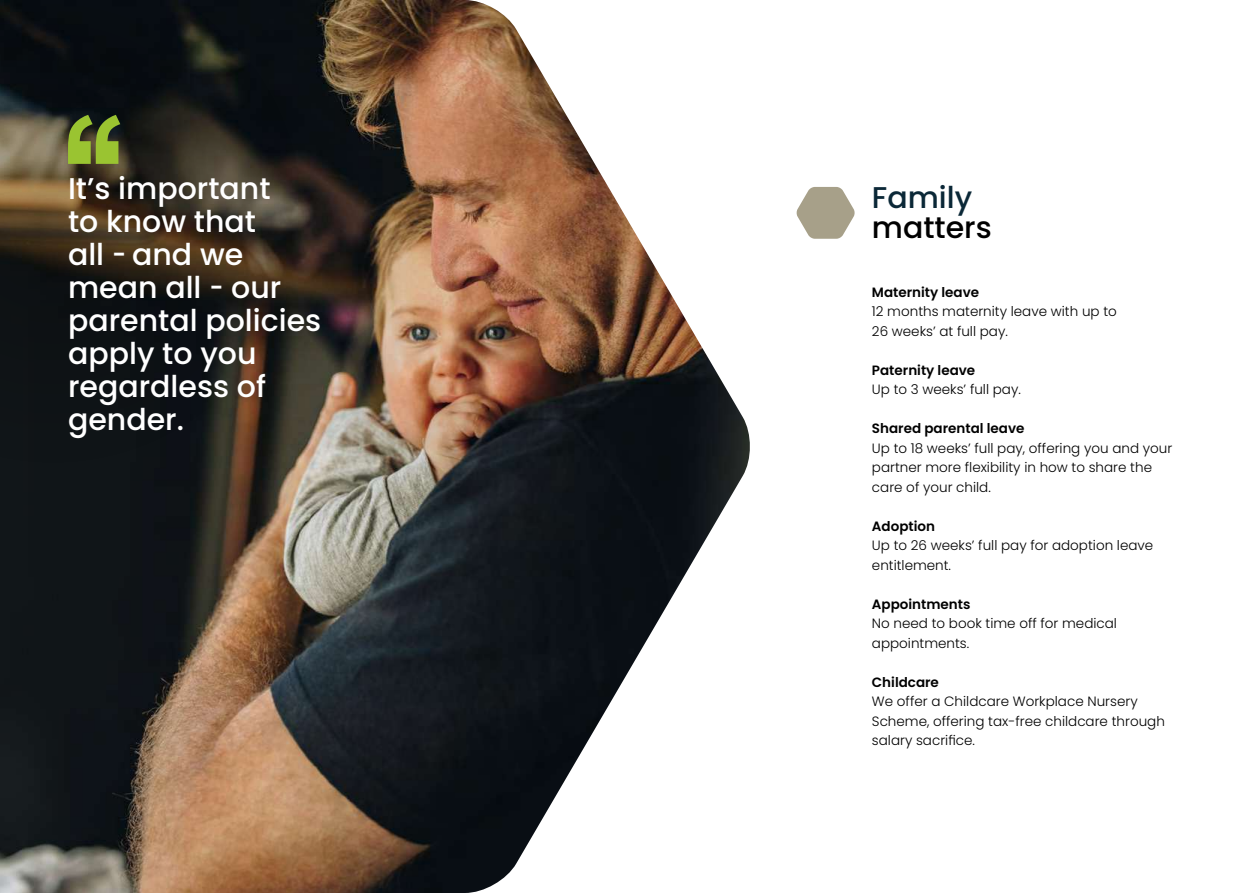
<style>
.page{position:relative;width:1259px;height:893px;background:#fff}
.page>*{position:absolute;margin:0;border:0;box-sizing:border-box;transform-origin:0 0}
.t1{font:500 30px/33px "Poppins";color:#fff}
.t2{font:500 30px "Poppins";color:#000}
.t3{font:500 30px "Poppins";color:#0b2837}
.t4{font:300 13.5px/19.5px "Poppins";color:#000}
.t5{font:600 13.5px "Poppins";color:#000}
</style>
<div class="page">
<img style="left:0;top:0;width:750px;height:893px">
<svg style="left:0;top:0;width:303px;height:464px;background:#23211b"></svg>
<svg style="left:68px;top:115px;width:52px;height:49px;background:#728d2b"></svg>
<svg style="left:796px;top:187px;width:59px;height:52px"></svg>
<h1 class="t1" style="left:68px;top:172px;width:255px">It’s important<br>to know that<br>all - and we mean all - our parental policies apply to you regardless of gender.</h1>
<h1 class="t3" style="left:872px;top:180px;width:102px">Family</h1>
<h1 class="t2" style="left:872px;top:210px;width:121px">matters</h1>
<p class="t5" style="left:872px;top:284px;width:109px">Maternity leave</p>
<p class="t4" style="left:872px;top:302px;width:246px">12 months maternity leave with up to<br>26 weeks’ at full pay.</p>
<p class="t5" style="left:872px;top:362px;width:105px">Paternity leave</p>
<p class="t4" style="left:872px;top:380px;width:150px">Up to 3 weeks’ full pay.</p>
<p class="t5" style="left:872px;top:421px;width:154px">Shared parental leave</p>
<p class="t4" style="left:872px;top:439px;width:302px">Up to 18 weeks’ full pay, offering you and your partner more flexibility in how to share the care of your child.</p>
<p class="t5" style="left:872px;top:518px;width:65px">Adoption</p>
<p class="t4" style="left:872px;top:536px;width:283px">Up to 26 weeks’ full pay for adoption leave entitlement.</p>
<p class="t5" style="left:872px;top:596px;width:100px">Appointments</p>
<p class="t4" style="left:872px;top:614px;width:247px">No need to book time off for medical appointments.</p>
<p class="t5" style="left:872px;top:676px;width:69px">Childcare</p>
<p class="t4" style="left:872px;top:692px;width:294px">We offer a Childcare Workplace Nursery<br>Scheme, offering tax-free childcare through salary sacrifice.</p>
</div>
